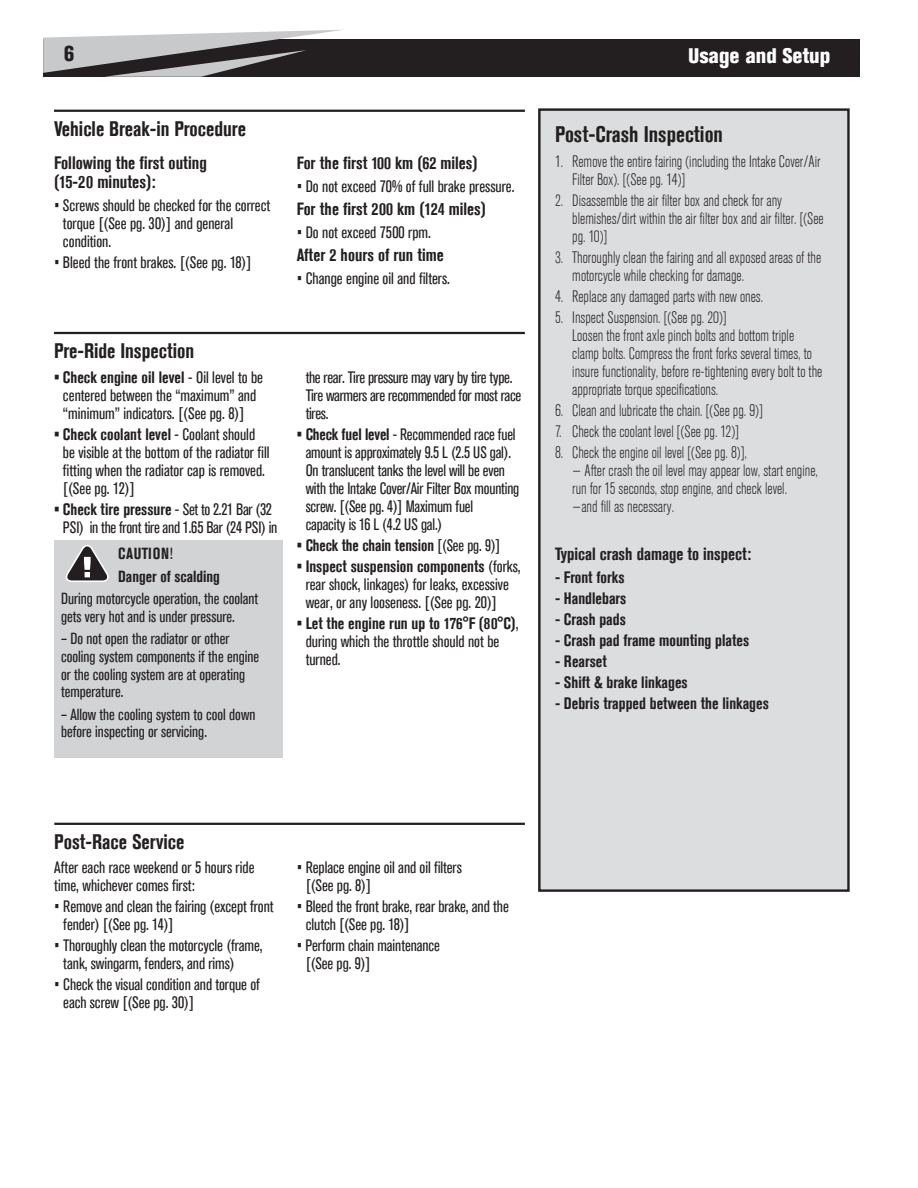
<style>
.page{position:relative;width:918px;height:1188px;background:#fff}
.page>*{position:absolute;margin:0;border:0;box-sizing:border-box;transform-origin:0 0}
.t1{font:700 condensed 22.5px "Akzidenz Grotesk Std";color:#231f20}
.t2{font:800 condensed 21.45px "Akzidenz Grotesk Std";color:#231f20}
.t3{font:700 condensed 21px "Akzidenz Grotesk Std";color:#231f20}
.t4{font:800 condensed 21px "Akzidenz Grotesk Std";color:#fff}
.t5{font:700 condensed 18px/19.5px "Akzidenz Grotesk Std";color:#231f20}
.t6{font:700 condensed 17.7px "Akzidenz Grotesk Std";color:#231f20}
.t7{font:condensed 16.5px/18px "Akzidenz Grotesk Std";letter-spacing:-.005em;color:#231f20}
.t8{font:300 condensed 16.5px/18px "Akzidenz Grotesk Std";color:#231f20}
.t9{font:700 condensed 16.5px "Akzidenz Grotesk Std";color:#231f20}
.t10{font:condensed 16.05px/17.7px "Akzidenz Grotesk Std";color:#231f20}
.t11{font:700 condensed 16.05px/22.5px "Akzidenz Grotesk Std";color:#231f20}
.s1{font-weight:700}
.s2{font-weight:400}
</style>
<div class="page">
<div style="left:43px;top:40px;width:817px;height:37px;background:#231f20"></div>
<svg style="left:43px;top:30px;width:301px;height:47px"></svg>
<hr style="left:54px;top:332px;width:471px;height:2px;background:#231f20">
<hr style="left:54px;top:110px;width:471px;height:2px;background:#231f20">
<hr style="left:54px;top:823px;width:471px;height:2px;background:#231f20">
<div style="left:539px;top:110px;width:309px;height:781px;background:#dcddde"></div>
<div style="left:538px;top:108px;width:312px;height:784px;border:2px solid #231f20"></div>
<div style="left:54px;top:540px;width:228px;height:218px;background:#d1d3d4"></div>
<svg style="left:65px;top:545px;width:44px;height:37px"></svg>
<h2 class="t2" style="left:64px;top:41px;width:12px">6</h2>
<p class="t4" style="left:688px;top:44px;width:144px">Usage and Setup</p>
<p class="t3" style="left:54px;top:116px;width:194px">Vehicle Break-in Procedure</p>
<p class="t5" style="left:54px;top:153px;width:154px">Following the first outing (15-20 minutes):</p>
<p class="t7" style="left:63px;top:197px;width:209px;text-indent:-9px">• Screws should be checked for the correct torque [(See pg. 30)] and general condition.</p>
<p class="t7" style="left:54px;top:254px;width:199px">• Bleed the front brakes. [(See pg. 18)]</p>
<p class="t6" style="left:297px;top:153px;width:183px">For the first 100 km (62 miles)</p>
<p class="t7" style="left:297px;top:178px;width:219px">• Do not exceed 70% of full brake pressure.</p>
<p class="t6" style="left:297px;top:199px;width:191px">For the first 200 km (124 miles)</p>
<p class="t7" style="left:297px;top:223px;width:136px">• Do not exceed 7500 rpm.</p>
<p class="t6" style="left:297px;top:245px;width:149px">After 2 hours of run time</p>
<p class="t7" style="left:297px;top:269px;width:155px">• Change engine oil and filters.</p>
<p class="t3" style="left:54px;top:339px;width:142px">Pre-Ride Inspection</p>
<p class="t7" style="left:54px;top:368px;width:211px;text-align:center"><span class="s1">• Check engine oil level</span> - Oil level to be centered between the “maximum” and “minimum” indicators. [(See pg. 8)]</p>
<p class="t7" style="left:63px;top:425px;width:208px;text-indent:-9px"><span class="s1">• Check coolant level</span> - Coolant should be visible at the bottom of the radiator fill fitting when the radiator cap is removed. [(See pg. 12)]</p>
<p class="t7" style="left:54px;top:500px;width:225px;text-align:center"><span class="s1">• Check tire pressure</span> - Set to 2.21 Bar (32<br>PSI) in the front tire and 1.65 Bar (24 PSI) in</p>
<p class="t11" style="left:118px;top:542px;width:103px">CAUTION<span class="s2">!<br></span>Danger of scalding</p>
<p class="t10" style="left:61px;top:590px;width:198px">During motorcycle operation, the coolant gets very hot and is under pressure.</p>
<p class="t10" style="left:61px;top:630px;width:199px">– Do not open the radiator or other cooling system components if the engine or the cooling system are at operating temperature.</p>
<p class="t10" style="left:61px;top:706px;width:196px">– Allow the cooling system to cool down before inspecting or servicing.</p>
<p class="t7" style="left:306px;top:368px;width:217px">the rear. Tire pressure may vary by tire type.<br>Tire warmers are recommended for most race tires.</p>
<p class="t7" style="left:306px;top:425px;width:215px;text-indent:-9px"><span class="s1">• Check fuel level</span> - Recommended race fuel amount is approximately 9.5 L (2.5 US gal).<br>On translucent tanks the level will be even with the Intake Cover/Air Filter Box mounting screw. [(See pg. 4)] Maximum fuel<br>capacity is 16 L (4.2 US gal.)</p>
<p class="t9" style="left:297px;top:535px;width:205px">• Check the chain tension <span class="s2">[(See pg. 9)]</span></p>
<p class="t7" style="left:306px;top:557px;width:217px;text-indent:-9px"><span class="s1">• Inspect suspension components</span> (forks, rear shock, linkages) for leaks, excessive wear, or any looseness. [(See pg. 20)]</p>
<p class="t7" style="left:306px;top:614px;width:214px;text-indent:-9px"><span class="s1">• Let the engine run up to 176°F (80°C)</span>, during which the throttle should not be turned.</p>
<h1 class="t1" style="left:555px;top:121px;width:169px">Post-Crash Inspection</h1>
<p class="t8" style="left:572px;top:153px;width:250px;text-indent:-17px">1. Remove the entire fairing (including the Intake Cover/Air<br>Filter Box). [(See pg. 14)]</p>
<p class="t8" style="left:572px;top:192px;width:253px;text-indent:-17px">2. Disassemble the air filter box and check for any blemishes/dirt within the air filter box and air filter. [(See pg. 10)]</p>
<p class="t8" style="left:572px;top:249px;width:250px;text-indent:-17px">3. Thoroughly clean the fairing and all exposed areas of the motorcycle while checking for damage.</p>
<p class="t8" style="left:555px;top:288px;width:210px">4. Replace any damaged parts with new ones.</p>
<p class="t8" style="left:572px;top:309px;width:252px;text-indent:-17px">5. Inspect Suspension. [(See pg. 20)]<br>Loosen the front axle pinch bolts and bottom triple clamp bolts. Compress the front forks several times, to insure functionality, before re-tightening every bolt to the appropriate torque specifications.</p>
<p class="t8" style="left:555px;top:402px;width:209px">6. Clean and lubricate the chain. [(See pg. 9)]</p>
<p class="t8" style="left:555px;top:423px;width:186px">7. Check the coolant level [(See pg. 12)]</p>
<p class="t8" style="left:555px;top:444px;width:193px">8. Check the engine oil level [(See pg. 8)],</p>
<p class="t8" style="left:572px;top:462px;width:247px">— After crash the oil level may appear low, start engine, run for 15 seconds, stop engine, and check level.<br>—and fill as necessary.</p>
<p class="t6" style="left:555px;top:544px;width:198px">Typical crash damage to inspect:</p>
<p class="t9" style="left:555px;top:568px;width:71px">- Front forks</p>
<p class="t9" style="left:555px;top:589px;width:73px">- Handlebars</p>
<p class="t9" style="left:555px;top:610px;width:72px">- Crash pads</p>
<p class="t9" style="left:555px;top:631px;width:196px">- Crash pad frame mounting plates</p>
<p class="t9" style="left:555px;top:652px;width:53px">- Rearset</p>
<p class="t9" style="left:555px;top:673px;width:134px">- Shift &amp; brake linkages</p>
<p class="t9" style="left:555px;top:694px;width:215px">- Debris trapped between the linkages</p>
<p class="t3" style="left:54px;top:829px;width:132px">Post-Race Service</p>
<p class="t7" style="left:54px;top:859px;width:202px">After each race weekend or 5 hours ride time, whichever comes first:</p>
<p class="t7" style="left:63px;top:898px;width:212px;text-indent:-9px">• Remove and clean the fairing (except front fender) [(See pg. 14)]</p>
<p class="t7" style="left:63px;top:937px;width:201px;text-indent:-9px">• Thoroughly clean the motorcycle (frame, tank, swingarm, fenders, and rims)</p>
<p class="t7" style="left:63px;top:976px;width:198px;text-indent:-9px">• Check the visual condition and torque of each screw [(See pg. 30)]</p>
<p class="t7" style="left:306px;top:859px;width:158px;text-indent:-9px">• Replace engine oil and oil filters [(See pg. 8)]</p>
<p class="t7" style="left:306px;top:898px;width:205px;text-indent:-9px">• Bleed the front brake, rear brake, and the clutch [(See pg. 18)]</p>
<p class="t7" style="left:306px;top:937px;width:136px;text-indent:-9px">• Perform chain maintenance [(See pg. 9)]</p>
</div>
